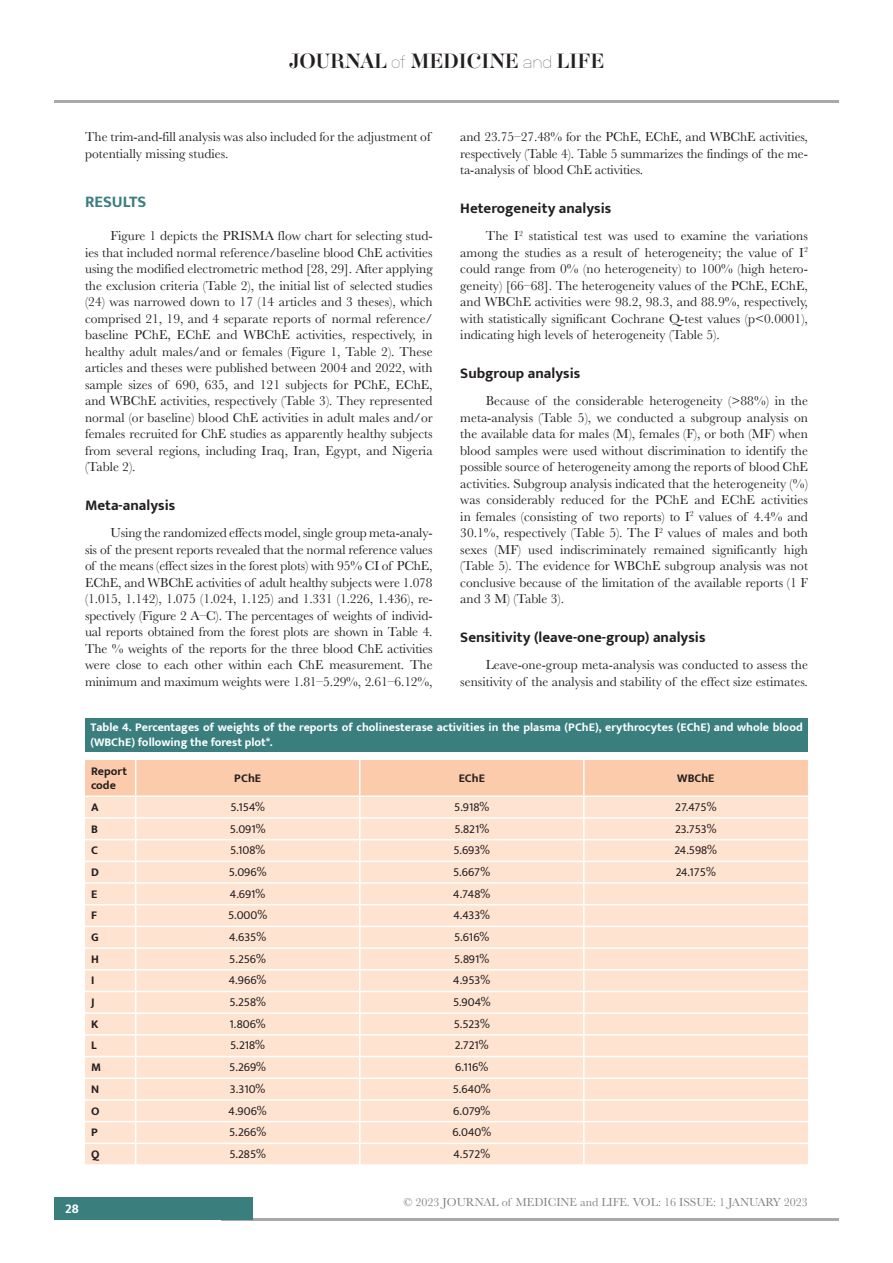
<style>
.page{position:relative;width:893px;height:1263px;background:#fff}
.page>*{position:absolute;margin:0;border:0;box-sizing:border-box;transform-origin:0 0}
.t1{font:18px "Aker Brygge Display";color:#231f20}
.t2{font:700 16.5px "Mukta";color:#3b7e7e}
.t3{font:700 15px "Mukta";color:#231f20}
.t4{font:13.5px/16.5px "Baskerville";color:#231f20;text-align:justify}
.t5{font:700 13.5px "Mukta";color:#fff}
.t6{font:12px "Mukta";color:#231f20}
.t7{font:700 12px/14.4px "Mukta";color:#fff}
.t8{font:12px "Baskerville";color:#808285}
.t9{font:700 12px/14.4px "Mukta";color:#231f20}
.s1{font-family:"Neubau Grotesk Lei"}
</style>
<div class="page">
<hr style="left:221px;top:1218px;width:618px;height:2px;background:#a8a9ad">
<div style="left:54px;top:1198px;width:198px;height:22px;background:#3b7e7e"></div>
<hr style="left:54px;top:100px;width:785px;height:2px;background:#a8a9ad">
<div style="left:85px;top:717px;width:723px;height:34px;background:#3b7e7e"></div>
<svg style="left:85px;top:760px;width:723px;height:404px;background:#fde2cf"></svg>
<hr style="left:584px;top:1142px;width:224px;height:2px;background:#fff">
<hr style="left:583px;top:1144px;width:2px;height:20px;background:#fff">
<hr style="left:85px;top:817px;width:51px;height:2px;background:#fff">
<hr style="left:136px;top:817px;width:224px;height:2px;background:#fff">
<hr style="left:360px;top:817px;width:224px;height:2px;background:#fff">
<hr style="left:584px;top:817px;width:224px;height:2px;background:#fff">
<hr style="left:85px;top:860px;width:51px;height:2px;background:#fff">
<hr style="left:136px;top:860px;width:224px;height:2px;background:#fff">
<hr style="left:360px;top:860px;width:224px;height:2px;background:#fff">
<hr style="left:584px;top:860px;width:224px;height:2px;background:#fff">
<hr style="left:85px;top:904px;width:51px;height:1px;background:#fff">
<hr style="left:136px;top:904px;width:224px;height:1px;background:#fff">
<hr style="left:360px;top:904px;width:224px;height:1px;background:#fff">
<hr style="left:584px;top:904px;width:224px;height:1px;background:#fff">
<hr style="left:85px;top:947px;width:51px;height:2px;background:#fff">
<hr style="left:136px;top:947px;width:224px;height:2px;background:#fff">
<hr style="left:360px;top:947px;width:224px;height:2px;background:#fff">
<hr style="left:584px;top:947px;width:224px;height:2px;background:#fff">
<hr style="left:85px;top:991px;width:51px;height:1px;background:#fff">
<hr style="left:136px;top:991px;width:224px;height:1px;background:#fff">
<hr style="left:360px;top:991px;width:224px;height:1px;background:#fff">
<hr style="left:584px;top:991px;width:224px;height:1px;background:#fff">
<hr style="left:85px;top:1034px;width:51px;height:1px;background:#fff">
<hr style="left:136px;top:1034px;width:224px;height:1px;background:#fff">
<hr style="left:360px;top:1034px;width:224px;height:1px;background:#fff">
<hr style="left:584px;top:1034px;width:224px;height:1px;background:#fff">
<hr style="left:85px;top:1077px;width:51px;height:2px;background:#fff">
<hr style="left:136px;top:1077px;width:224px;height:2px;background:#fff">
<hr style="left:360px;top:1077px;width:224px;height:2px;background:#fff">
<hr style="left:584px;top:1077px;width:224px;height:2px;background:#fff">
<hr style="left:85px;top:1121px;width:51px;height:1px;background:#fff">
<hr style="left:136px;top:1121px;width:224px;height:1px;background:#fff">
<hr style="left:360px;top:1121px;width:224px;height:1px;background:#fff">
<hr style="left:584px;top:1121px;width:224px;height:1px;background:#fff">
<h1 class="t1" style="left:289px;top:49px;width:317px">JOURNAL <span class="s1">of</span> MEDICINE <span class="s1">and</span> LIFE</h1>
<p class="t4" style="left:460px;top:129px;width:349px">and 23.75–27.48% for the PChE, EChE, and WBChE activities, respectively (Table 4). Table 5 summarizes the findings of the me&shy;ta-analysis of blood ChE activities.</p>
<p class="t3" style="left:460px;top:199px;width:153px">Heterogeneity analysis</p>
<p class="t4" style="left:460px;top:228px;width:349px;text-indent:26px">The I<sup>2</sup> statistical test was used to examine the variations among the studies as a result of heterogeneity; the value of I<sup>2 </sup>could range from 0% (no heterogeneity) to 100% (high hetero&shy;geneity) [66–68]. The heterogeneity values of the PChE, EChE, and WBChE activities were 98.2, 98.3, and 88.9%, respectively, with statistically significant Cochrane Q-test values (p&lt;0.0001), indicating high levels of heterogeneity (Table 5).</p>
<p class="t3" style="left:460px;top:364px;width:122px">Subgroup analysis</p>
<p class="t4" style="left:460px;top:393px;width:349px;text-indent:26px">Because of the considerable heterogeneity (&gt;88%) in the meta-analysis (Table 5), we conducted a subgroup analysis on the available data for males (M), females (F), or both (MF) when blood samples were used without discrimination to identify the possible source of heterogeneity among the reports of blood ChE activities. Subgroup analysis indicated that the heterogeneity (%) was considerably reduced for the PChE and EChE activities in females (consisting of two reports) to I<sup>2</sup> values of 4.4% and 30.1%, respectively (Table 5). The I<sup>2</sup> values of males and both sexes (MF) used indiscriminately remained significantly high (Table 5). The evidence for WBChE subgroup analysis was not conclusive because of the limitation of the available reports (1 F and 3 M) (Table 3).</p>
<p class="t3" style="left:460px;top:628px;width:247px">Sensitivity (leave-one-group) analysis</p>
<p class="t4" style="left:460px;top:657px;width:349px;text-align:right">Leave-one-group meta-analysis was conducted to assess the sensitivity of the analysis and stability of the effect size estimates.</p>
<p class="t7" style="left:90px;top:720px;width:714px">Table 4. Percentages of weights of the reports of cholinesterase activities in the plasma (PChE), erythrocytes (EChE) and whole blood (WBChE) following the forest plot*.</p>
<p class="t9" style="left:91px;top:763px;width:38px">Report code</p>
<p class="t9" style="left:234px;top:771px;width:28px">PChE</p>
<p class="t9" style="left:459px;top:771px;width:28px">EChE</p>
<p class="t9" style="left:677px;top:771px;width:39px">WBChE</p>
<p class="t9" style="left:91px;top:799px;width:9px">A</p>
<p class="t6" style="left:230px;top:800px;width:36px">5.154%</p>
<p class="t6" style="left:454px;top:800px;width:37px">5.918%</p>
<p class="t6" style="left:675px;top:800px;width:43px">27.475%</p>
<p class="t9" style="left:91px;top:821px;width:8px">B</p>
<p class="t6" style="left:230px;top:821px;width:37px">5.091%</p>
<p class="t6" style="left:454px;top:821px;width:36px">5.821%</p>
<p class="t6" style="left:675px;top:821px;width:43px">23.753%</p>
<p class="t9" style="left:91px;top:843px;width:8px">C</p>
<p class="t6" style="left:230px;top:843px;width:37px">5.108%</p>
<p class="t6" style="left:453px;top:843px;width:38px">5.693%</p>
<p class="t6" style="left:675px;top:843px;width:44px">24.598%</p>
<p class="t9" style="left:91px;top:865px;width:9px">D</p>
<p class="t6" style="left:229px;top:865px;width:39px">5.096%</p>
<p class="t6" style="left:453px;top:865px;width:39px">5.667%</p>
<p class="t6" style="left:676px;top:865px;width:42px">24.175%</p>
<p class="t9" style="left:91px;top:886px;width:8px">E</p>
<p class="t6" style="left:230px;top:886px;width:37px">4.691%</p>
<p class="t6" style="left:453px;top:886px;width:38px">4.748%</p>
<p class="t9" style="left:91px;top:908px;width:7px">F</p>
<p class="t6" style="left:228px;top:908px;width:41px">5.000%</p>
<p class="t6" style="left:453px;top:908px;width:38px">4.433%</p>
<p class="t9" style="left:91px;top:930px;width:9px">G</p>
<p class="t6" style="left:229px;top:930px;width:39px">4.635%</p>
<p class="t6" style="left:454px;top:930px;width:37px">5.616%</p>
<p class="t9" style="left:91px;top:951px;width:9px">H</p>
<p class="t6" style="left:229px;top:951px;width:38px">5.256%</p>
<p class="t6" style="left:454px;top:951px;width:37px">5.891%</p>
<p class="t9" style="left:91px;top:973px;width:5px">I</p>
<p class="t6" style="left:229px;top:973px;width:39px">4.966%</p>
<p class="t6" style="left:453px;top:973px;width:39px">4.953%</p>
<p class="t9" style="left:91px;top:995px;width:5px">J</p>
<p class="t6" style="left:229px;top:995px;width:38px">5.258%</p>
<p class="t6" style="left:453px;top:995px;width:39px">5.904%</p>
<p class="t9" style="left:91px;top:1016px;width:9px">K</p>
<p class="t6" style="left:230px;top:1017px;width:38px">1.806%</p>
<p class="t6" style="left:454px;top:1017px;width:38px">5.523%</p>
<p class="t9" style="left:91px;top:1038px;width:7px">L</p>
<p class="t6" style="left:230px;top:1038px;width:36px">5.218%</p>
<p class="t6" style="left:455px;top:1038px;width:36px">2.721%</p>
<p class="t9" style="left:91px;top:1060px;width:11px">M</p>
<p class="t6" style="left:229px;top:1060px;width:38px">5.269%</p>
<p class="t6" style="left:455px;top:1060px;width:35px">6.116%</p>
<p class="t9" style="left:91px;top:1081px;width:10px">N</p>
<p class="t6" style="left:230px;top:1082px;width:37px">3.310%</p>
<p class="t6" style="left:453px;top:1082px;width:40px">5.640%</p>
<p class="t9" style="left:91px;top:1103px;width:10px">O</p>
<p class="t6" style="left:229px;top:1103px;width:40px">4.906%</p>
<p class="t6" style="left:453px;top:1103px;width:39px">6.079%</p>
<p class="t9" style="left:91px;top:1125px;width:8px">P</p>
<p class="t6" style="left:229px;top:1125px;width:38px">5.266%</p>
<p class="t6" style="left:452px;top:1125px;width:40px">6.040%</p>
<p class="t9" style="left:91px;top:1146px;width:10px">Q</p>
<p class="t6" style="left:229px;top:1147px;width:38px">5.285%</p>
<p class="t6" style="left:453px;top:1147px;width:38px">4.572%</p>
<p class="t4" style="left:85px;top:129px;width:347px">The trim-and-fill analysis was also included for the adjustment of potentially missing studies.</p>
<p class="t2" style="left:85px;top:192px;width:63px">RESULTS</p>
<p class="t4" style="left:85px;top:228px;width:349px;text-indent:26px">Figure 1 depicts the PRISMA flow chart for selecting stud&shy;ies that included normal reference/baseline blood ChE activities using the modified electrometric method [28, 29]. After applying the exclusion criteria (Table 2), the initial list of selected studies (24) was narrowed down to 17 (14 articles and 3 theses), which comprised 21, 19, and 4 separate reports of normal reference/ baseline PChE, EChE and WBChE activities, respectively, in healthy adult males/and or females (Figure 1, Table 2). These articles and theses were published between 2004 and 2022, with sample sizes of 690, 635, and 121 subjects for PChE, EChE, and WBChE activities, respectively (Table 3). They represented normal (or baseline) blood ChE activities in adult males and/or females recruited for ChE studies as apparently healthy subjects from several regions, including Iraq, Iran, Egypt, and Nigeria (Table 2).</p>
<p class="t3" style="left:85px;top:496px;width:92px">Meta-analysis</p>
<p class="t4" style="left:85px;top:525px;width:349px;text-indent:26px">Using the randomized effects model, single group meta-analy&shy;sis of the present reports revealed that the normal reference values of the means (effect sizes in the forest plots) with 95% CI of PChE, EChE, and WBChE activities of adult healthy subjects were 1.078 (1.015, 1.142), 1.075 (1.024, 1.125) and 1.331 (1.226, 1.436), re&shy;spectively (Figure 2 A–C). The percentages of weights of individ&shy;ual reports obtained from the forest plots are shown in Table 4.<br>The % weights of the reports for the three blood ChE activities were close to each other within each ChE measurement. The minimum and maximum weights were 1.81–5.29%, 2.61–6.12%,</p>
<p class="t5" style="left:65px;top:1200px;width:15px">28</p>
<p class="t8" style="left:403px;top:1195px;width:406px">© 2023 JOURNAL of MEDICINE and LIFE. VOL: 16 ISSUE: 1 JANUARY 2023</p>
</div>
